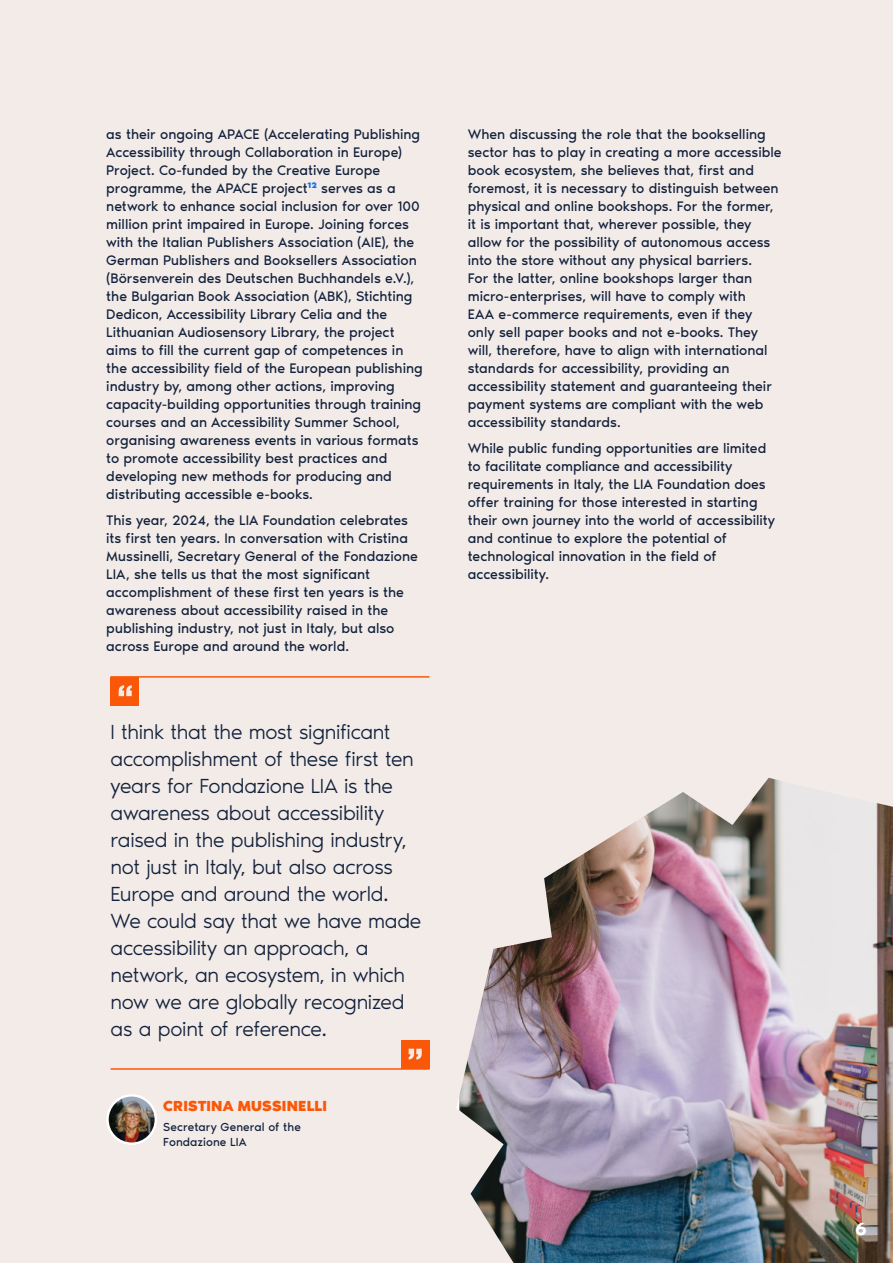
<style>
.page{position:relative;width:893px;height:1263px;background:#f2ebe8}
.page>*{position:absolute;margin:0;border:0;box-sizing:border-box;transform-origin:0 0}
.t1{font:300 21px/27px "Noir Pro";letter-spacing:-.01em;color:#12213b}
.t2{font:600 18px "Noir Pro";color:#fff}
.t3{font:700 15px "Noir Pro";letter-spacing:.015em;color:#fa5708}
.t4{font:14.25px/18px "Noir Pro";color:#12213b}
.t5{font:12px/15px "Noir Pro";letter-spacing:.005em;color:#12213b}
</style>
<div class="page">
<div style="left:111px;top:677px;width:28px;height:28px;background:#fa5708"></div>
<hr style="left:111px;top:676px;width:318px;height:2px;background:#fa5708">
<svg style="left:119px;top:685px;width:13px;height:11px"></svg>
<div style="left:401px;top:1040px;width:28px;height:29px;background:#fa5708"></div>
<hr style="left:111px;top:1068px;width:318px;height:2px;background:#fa5708">
<svg style="left:409px;top:1049px;width:13px;height:10px"></svg>
<img style="left:108px;top:1095px;width:48px;height:49px;border-radius:24px">
<div style="left:106px;top:1094px;width:51px;height:51px;border:2px solid #fff;border-radius:50%"></div>
<img style="left:459px;top:778px;width:434px;height:485px">
<p class="t4" style="left:106px;top:124px;width:318px">as their ongoing APACE (Accelerating Publishing Accessibility through Collaboration in Europe)<br>Project. Co-funded by the Creative Europe programme, the APACE project<sup>12</sup> serves as a network to enhance social inclusion for over 100 million print impaired in Europe. Joining forces with the Italian Publishers Association (AIE), the German Publishers and Booksellers Association (Börsenverein des Deutschen Buchhandels e.V.), the Bulgarian Book Association (ABK), Stichting Dedicon, Accessibility Library Celia and the Lithuanian Audiosensory Library, the project aims to fill the current gap of competences in the accessibility field of the European publishing industry by, among other actions, improving capacity-building opportunities through training courses and an Accessibility Summer School, organising awareness events in various formats to promote accessibility best practices and developing new methods for producing and distributing accessible e-books.</p>
<p class="t4" style="left:106px;top:511px;width:313px">This year, 2024, the LIA Foundation celebrates its first ten years. In conversation with Cristina Mussinelli, Secretary General of the Fondazione LIA, she tells us that the most significant accomplishment of these first ten years is the awareness about accessibility raised in the publishing industry, not just in Italy, but also across Europe and around the world.</p>
<p class="t1" style="left:111px;top:717px;width:312px">I think that the most significant accomplishment of these first ten years for Fondazione LIA is the awareness about accessibility raised in the publishing industry, not just in Italy, but also across<br>Europe and around the world.<br>We could say that we have made accessibility an approach, a network, an ecosystem, in which now we are globally recognized as a point of reference.</p>
<p class="t3" style="left:163px;top:1094px;width:165px">CRISTINA MUSSINELLI</p>
<p class="t5" style="left:163px;top:1119px;width:139px">Secretary General of the<br>Fondazione LIA</p>
<p class="t4" style="left:468px;top:124px;width:315px">When discussing the role that the bookselling sector has to play in creating a more accessible book ecosystem, she believes that, first and foremost, it is necessary to distinguish between physical and online bookshops. For the former, it is important that, wherever possible, they allow for the possibility of autonomous access into the store without any physical barriers.<br>For the latter, online bookshops larger than micro-enterprises, will have to comply with<br>EAA e-commerce requirements, even if they only sell paper books and not e-books. They will, therefore, have to align with international standards for accessibility, providing an accessibility statement and guaranteeing their payment systems are compliant with the web accessibility standards.</p>
<p class="t4" style="left:468px;top:439px;width:309px">While public funding opportunities are limited to facilitate compliance and accessibility requirements in Italy, the LIA Foundation does offer training for those interested in starting their own journey into the world of accessibility and continue to explore the potential of technological innovation in the field of accessibility.</p>
<p class="t2" style="left:855px;top:1215px;width:13px">6</p>
</div>
